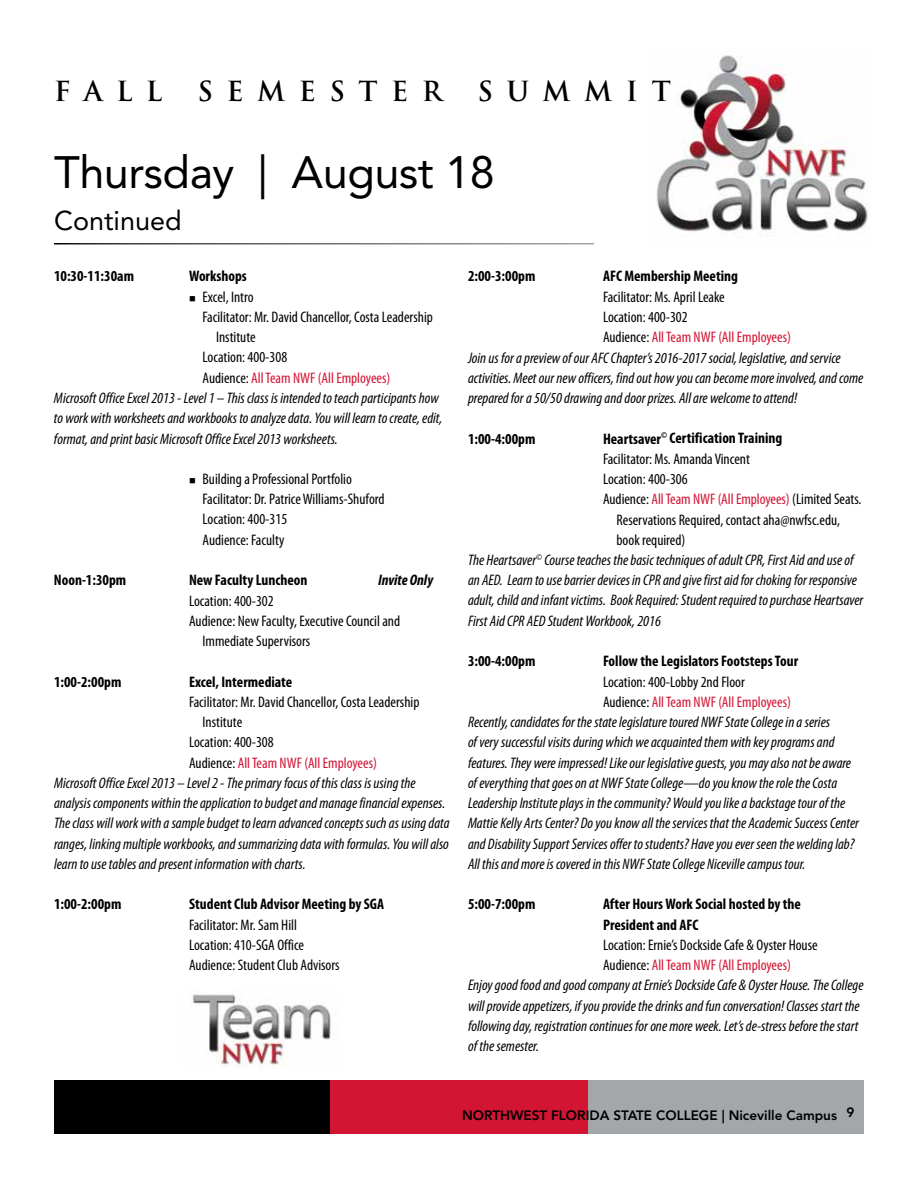
<style>
.page{position:relative;width:918px;height:1188px;background:#fff}
.page>*{position:absolute;margin:0;border:0;box-sizing:border-box;transform-origin:0 0}
.t1{font:45px "Avenir LT Std";letter-spacing:-.01em;color:#000}
.t2{font:700 27px "Trajan Pro";letter-spacing:.5em;color:#000}
.t3{font:27px "Avenir LT Std";color:#000}
.t4{font:italic condensed 15.3px "Myriad Pro";color:#000}
.t5{font:condensed 15.3px/20.2px "Myriad Pro";color:#000}
.t6{font:700 condensed 15.3px/20.2px "Myriad Pro";color:#000}
.t7{font:condensed 15.3px "Myriad Pro";color:#d31534}
.t8{font:italic 700 condensed 15.3px "Myriad Pro";color:#000}
.t9{font:800 13.5px "Avenir LT Std";color:#000}
.s1{color:#000}
</style>
<div class="page">
<div style="left:588px;top:1080px;width:276px;height:54px;background:#a3a7a9"></div>
<div style="left:330px;top:1080px;width:258px;height:54px;background:#d31534"></div>
<div style="left:54px;top:1080px;width:276px;height:54px;background:#000"></div>
<img style="left:656px;top:55px;width:212px;height:177px">
<img style="left:191px;top:994px;width:140px;height:73px">
<h2 class="t2" style="left:54px;top:75px;width:110px">FALL</h2>
<h2 class="t2" style="left:197px;top:75px;width:246px">SEMES TER</h2>
<h2 class="t2" style="left:477px;top:75px;width:195px">SUMMIT</h2>
<h1 class="t1" style="left:54px;top:147px;width:442px">Thursday | August 18</h1>
<h2 class="t3" style="left:54px;top:205px;width:129px">Continued</h2>
<p class="t6" style="left:54px;top:266px;width:82px">10:30-11:30am</p>
<p class="t6" style="left:189px;top:266px;width:59px">Workshops</p>
<p class="t5" style="left:189px;top:286px;width:66px">■ Excel, Intro</p>
<p class="t5" style="left:203px;top:307px;width:232px">Facilitator: Mr. David Chancellor, Costa Leadership</p>
<p class="t5" style="left:216px;top:327px;width:41px">Institute</p>
<p class="t5" style="left:203px;top:347px;width:86px">Location: 400-308</p>
<p class="t7" style="left:202px;top:368px;width:189px"><span class="s1">Audience:</span> All Team NWF (All Employees)</p>
<p class="t4" style="left:54px;top:389px;width:386px">Microsoft Office Excel 2013 - Level 1 – This class is intended to teach participants how</p>
<p class="t4" style="left:54px;top:409px;width:390px">to work with worksheets and workbooks to analyze data. You will learn to create, edit,</p>
<p class="t4" style="left:54px;top:429px;width:285px">format, and print basic Microsoft Office Excel 2013 worksheets.</p>
<p class="t5" style="left:202px;top:469px;width:184px;text-indent:-14px">■ Building a Professional Portfolio<br>Facilitator: Dr. Patrice Williams-Shuford<br>Location: 400-315<br>Audience: Faculty</p>
<p class="t6" style="left:54px;top:570px;width:74px">Noon-1:30pm</p>
<p class="t6" style="left:189px;top:570px;width:120px">New Faculty Luncheon</p>
<p class="t8" style="left:378px;top:571px;width:57px">Invite Only</p>
<p class="t5" style="left:189px;top:590px;width:86px">Location: 400-302</p>
<p class="t5" style="left:189px;top:610px;width:213px">Audience: New Faculty, Executive Council and</p>
<p class="t5" style="left:203px;top:631px;width:109px">Immediate Supervisors</p>
<p class="t6" style="left:54px;top:671px;width:69px">1:00-2:00pm</p>
<p class="t6" style="left:189px;top:671px;width:105px">Excel, Intermediate</p>
<p class="t5" style="left:189px;top:691px;width:232px">Facilitator: Mr. David Chancellor, Costa Leadership</p>
<p class="t5" style="left:203px;top:712px;width:41px">Institute</p>
<p class="t5" style="left:189px;top:732px;width:86px">Location: 400-308</p>
<p class="t7" style="left:189px;top:753px;width:189px"><span class="s1">Audience:</span> All Team NWF (All Employees)</p>
<p class="t4" style="left:54px;top:774px;width:363px">Microsoft Office Excel 2013 – Level 2 - The primary focus of this class is using the</p>
<p class="t4" style="left:54px;top:794px;width:393px">analysis components within the application to budget and manage financial expenses.</p>
<p class="t4" style="left:54px;top:814px;width:397px">The class will work with a sample budget to learn advanced concepts such as using data</p>
<p class="t4" style="left:54px;top:834px;width:396px">ranges, linking multiple workbooks, and summarizing data with formulas. You will also</p>
<p class="t4" style="left:54px;top:855px;width:253px">learn to use tables and present information with charts.</p>
<p class="t6" style="left:54px;top:894px;width:69px">1:00-2:00pm</p>
<p class="t6" style="left:189px;top:894px;width:197px">Student Club Advisor Meeting by SGA</p>
<p class="t5" style="left:189px;top:914px;width:152px">Facilitator: Mr. Sam Hill<br>Location: 410-SGA Office<br>Audience: Student Club Advisors</p>
<p class="t6" style="left:468px;top:266px;width:69px">2:00-3:00pm</p>
<p class="t6" style="left:603px;top:266px;width:137px">AFC Membership Meeting</p>
<p class="t5" style="left:603px;top:286px;width:123px">Facilitator: Ms. April Leake</p>
<p class="t5" style="left:603px;top:307px;width:86px">Location: 400-302</p>
<p class="t7" style="left:603px;top:328px;width:189px"><span class="s1">Audience:</span> All Team NWF (All Employees)</p>
<p class="t4" style="left:468px;top:348px;width:374px">Join us for a preview of our AFC Chapter’s 2016-2017 social, legislative, and service</p>
<p class="t4" style="left:468px;top:368px;width:397px">activities. Meet our new officers, find out how you can become more involved, and come</p>
<p class="t4" style="left:468px;top:389px;width:331px">prepared for a 50/50 drawing and door prizes. All are welcome to attend!</p>
<p class="t6" style="left:468px;top:428px;width:69px">1:00-4:00pm</p>
<p class="t6" style="left:603px;top:428px;width:181px">Heartsaver<sup>©</sup> Certification Training</p>
<p class="t5" style="left:603px;top:448px;width:148px">Facilitator: Ms. Amanda Vincent</p>
<p class="t5" style="left:603px;top:469px;width:86px">Location: 400-306</p>
<p class="t7" style="left:603px;top:490px;width:260px"><span class="s1">Audience:</span> All Team NWF (All Employees) <span class="s1">(Limited Seats.</span></p>
<p class="t5" style="left:617px;top:509px;width:225px">Reservations Required, contact aha@nwfsc.edu,</p>
<p class="t5" style="left:617px;top:529px;width:70px">book required)</p>
<p class="t4" style="left:468px;top:551px;width:387px">The Heartsaver<sup>©</sup> Course teaches the basic techniques of adult CPR, First Aid and use of</p>
<p class="t4" style="left:468px;top:571px;width:390px">an AED. Learn to use barrier devices in CPR and give first aid for choking for responsive</p>
<p class="t4" style="left:468px;top:591px;width:397px">adult, child and infant victims. Book Required: Student required to purchase Heartsaver</p>
<p class="t4" style="left:468px;top:611px;width:195px">First Aid CPR AED Student Workbook, 2016</p>
<p class="t6" style="left:468px;top:651px;width:69px">3:00-4:00pm</p>
<p class="t6" style="left:603px;top:651px;width:197px">Follow the Legislators Footsteps Tour</p>
<p class="t5" style="left:603px;top:671px;width:143px">Location: 400-Lobby 2nd Floor</p>
<p class="t7" style="left:603px;top:692px;width:189px"><span class="s1">Audience:</span> All Team NWF (All Employees)</p>
<p class="t4" style="left:468px;top:713px;width:364px">Recently, candidates for the state legislature toured NWF State College in a series</p>
<p class="t4" style="left:468px;top:733px;width:368px">of very successful visits during which we acquainted them with key programs and</p>
<p class="t4" style="left:468px;top:753px;width:385px">features. They were impressed! Like our legislative guests, you may also not be aware</p>
<p class="t4" style="left:468px;top:773px;width:371px">of everything that goes on at NWF State College—do you know the role the Costa</p>
<p class="t4" style="left:468px;top:794px;width:379px">Leadership Institute plays in the community? Would you like a backstage tour of the</p>
<p class="t4" style="left:468px;top:814px;width:393px">Mattie Kelly Arts Center? Do you know all the services that the Academic Success Center</p>
<p class="t4" style="left:468px;top:834px;width:388px">and Disability Support Services offer to students? Have you ever seen the welding lab?</p>
<p class="t4" style="left:468px;top:855px;width:339px">All this and more is covered in this NWF State College Niceville campus tour.</p>
<p class="t6" style="left:468px;top:894px;width:69px">5:00-7:00pm</p>
<p class="t6" style="left:603px;top:894px;width:199px">After Hours Work Social hosted by the<br>President and AFC</p>
<p class="t5" style="left:603px;top:934px;width:216px">Location: Ernie’s Dockside Cafe &amp; Oyster House</p>
<p class="t7" style="left:603px;top:956px;width:189px"><span class="s1">Audience:</span> All Team NWF (All Employees)</p>
<p class="t4" style="left:468px;top:976px;width:397px">Enjoy good food and good company at Ernie’s Dockside Cafe &amp; Oyster House. The College</p>
<p class="t4" style="left:468px;top:996px;width:393px">will provide appetizers, if you provide the drinks and fun conversation! Classes start the</p>
<p class="t4" style="left:468px;top:1017px;width:392px">following day, registration continues for one more week. Let’s de-stress before the start</p>
<p class="t4" style="left:468px;top:1037px;width:72px">of the semester.</p>
<p class="t9" style="left:462px;top:1107px;width:394px">NORTHWEST FLORIDA STATE COLLEGE | Niceville Campus 9</p>
</div>
